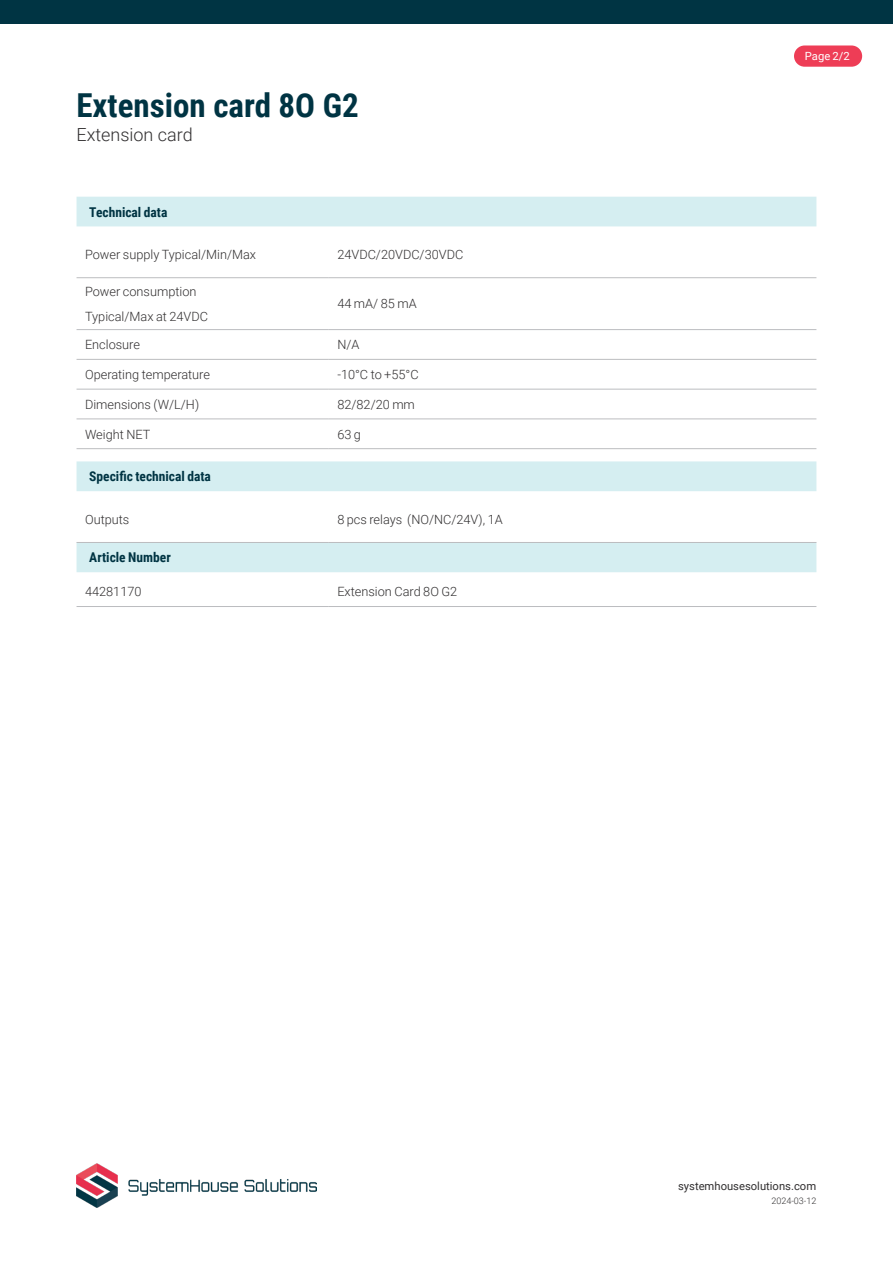
<style>
.page{position:relative;width:893px;height:1263px;background:#fff}
.page>*{position:absolute;margin:0;border:0;box-sizing:border-box;transform-origin:0 0}
.t1{font:700 33px "Roboto Condensed";color:#003443}
.t2{font:300 18px "Roboto";color:#312f30}
.SHS_-_Brödtext{font:700 13.5px "Roboto Condensed";color:#003443}
.SHS_-_Brödtext-2{font:300 12.75px "Roboto";color:#312f30}
.t3{font:11.25px "Roboto";color:#312f30}
.SHS_-_Brödtext-3{font:11.25px "Roboto";color:#fff}
.SHS_-_Punktlista{font:300 9px "Roboto";color:#312f30}
</style>
<div class="page">
<div style="left:0;top:0;width:893px;height:24px;background:#003443"></div>
<img style="left:77px;top:1163px;width:240px;height:44px">
<div style="left:794px;top:45px;width:68px;height:22px;background:#ee3d56;border-radius:11px"></div>
<svg style="left:77px;top:197px;width:739px;height:375px"></svg>
<hr style="left:77px;top:606px;width:252px;height:1px;background:#bcbdc0">
<hr style="left:329px;top:606px;width:487px;height:1px;background:#bcbdc0">
<hr style="left:77px;top:329px;width:252px;height:1px;background:#bcbdc0">
<hr style="left:329px;top:329px;width:487px;height:1px;background:#bcbdc0">
<hr style="left:77px;top:359px;width:252px;height:1px;background:#bcbdc0">
<hr style="left:329px;top:359px;width:487px;height:1px;background:#bcbdc0">
<hr style="left:77px;top:389px;width:252px;height:1px;background:#bcbdc0">
<hr style="left:329px;top:389px;width:487px;height:1px;background:#bcbdc0">
<hr style="left:77px;top:418px;width:252px;height:1px;background:#bcbdc0">
<hr style="left:329px;top:418px;width:487px;height:1px;background:#bcbdc0">
<hr style="left:77px;top:542px;width:252px;height:1px;background:#bcbdc0">
<hr style="left:329px;top:542px;width:487px;height:1px;background:#bcbdc0">
<hr style="left:77px;top:448px;width:252px;height:1px;background:#bcbdc0">
<hr style="left:329px;top:448px;width:487px;height:1px;background:#bcbdc0">
<hr style="left:77px;top:277px;width:252px;height:1px;background:#bcbdc0">
<hr style="left:329px;top:277px;width:487px;height:1px;background:#bcbdc0">
<p class="t1" style="left:76px;top:83px;width:284px">Extension card 8O G2</p>
<p class="t2" style="left:76px;top:122px;width:118px">Extension card</p>
<p class="SHS_-_Brödtext" style="left:89px;top:202px;width:80px">Technical data</p>
<p class="SHS_-_Brödtext-2" style="left:85px;top:246px;width:173px">Power supply Typical/Min/Max</p>
<p class="SHS_-_Brödtext-2" style="left:337px;top:246px;width:127px">24VDC/20VDC/30VDC</p>
<p class="SHS_-_Brödtext-2" style="left:85px;top:282px;width:113px">Power consumption</p>
<p class="SHS_-_Brödtext-2" style="left:85px;top:308px;width:125px">Typical/Max at 24VDC</p>
<p class="SHS_-_Brödtext-2" style="left:337px;top:295px;width:81px">44 mA/ 85 mA</p>
<p class="SHS_-_Brödtext-2" style="left:85px;top:336px;width:57px">Enclosure</p>
<p class="SHS_-_Brödtext-2" style="left:337px;top:336px;width:24px">N/A</p>
<p class="SHS_-_Brödtext-2" style="left:85px;top:366px;width:127px">Operating temperature</p>
<p class="SHS_-_Brödtext-2" style="left:337px;top:366px;width:83px">-10°C to +55°C</p>
<p class="SHS_-_Brödtext-2" style="left:85px;top:395px;width:116px">Dimensions (W/L/H)</p>
<p class="SHS_-_Brödtext-2" style="left:337px;top:395px;width:79px">82/82/20 mm</p>
<p class="SHS_-_Brödtext-2" style="left:85px;top:425px;width:67px">Weight NET</p>
<p class="SHS_-_Brödtext-2" style="left:337px;top:425px;width:25px">63 g</p>
<p class="SHS_-_Brödtext" style="left:89px;top:467px;width:123px">Specific technical data</p>
<p class="SHS_-_Brödtext-2" style="left:85px;top:510px;width:46px">Outputs</p>
<p class="SHS_-_Brödtext-2" style="left:337px;top:510px;width:167px">8 pcs relays (NO/NC/24V), 1A</p>
<p class="SHS_-_Brödtext" style="left:89px;top:548px;width:83px">Article Number</p>
<p class="SHS_-_Brödtext-2" style="left:85px;top:583px;width:58px">44281170</p>
<p class="SHS_-_Brödtext-2" style="left:337px;top:583px;width:121px">Extension Card 8O G2</p>
<p class="SHS_-_Brödtext-3" style="left:805px;top:48px;width:46px">Page 2/2</p>
<p class="t3" style="left:678px;top:1177px;width:140px">systemhousesolutions.com</p>
<p class="SHS_-_Punktlista" style="left:771px;top:1194px;width:47px">2024-03-12</p>
</div>
